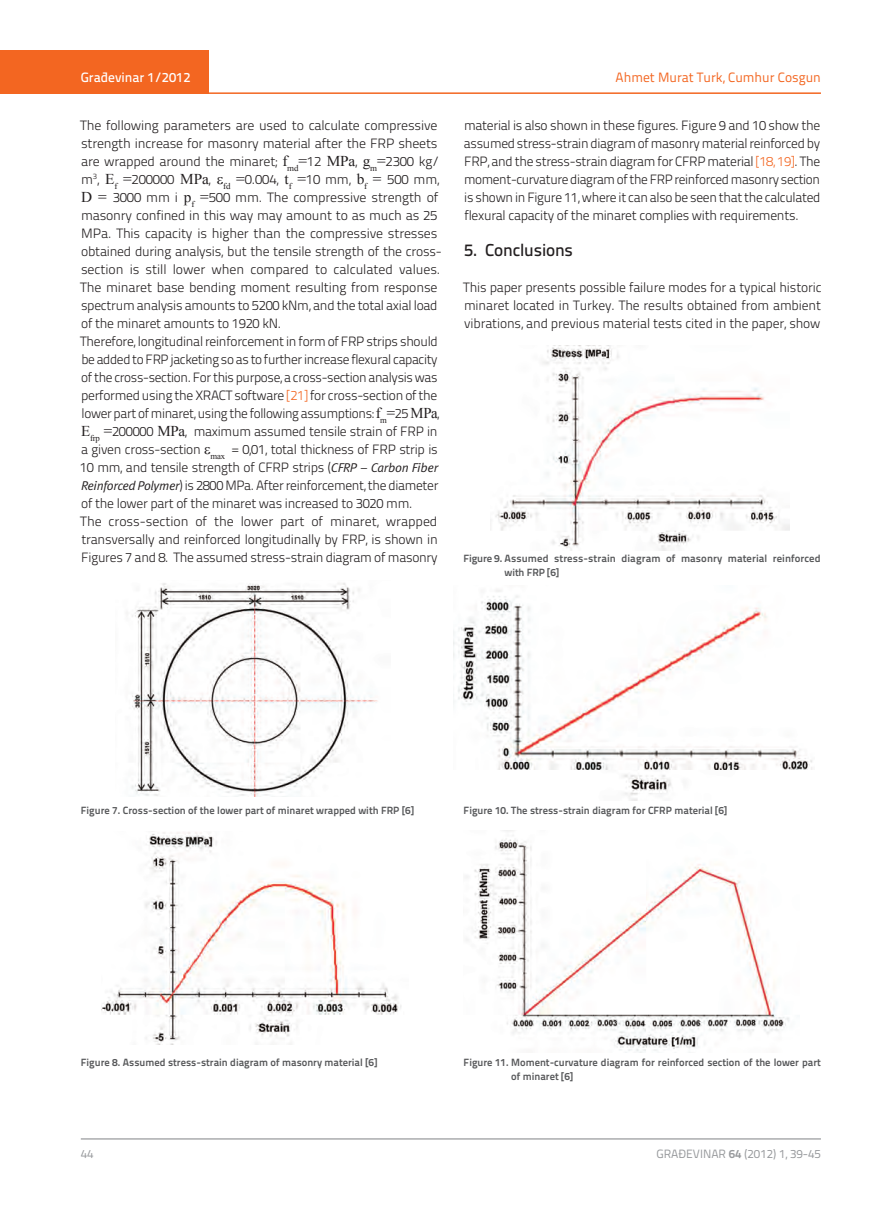
<style>
.page{position:relative;width:872px;height:1212px;background:#fff}
.page>*{position:absolute;margin:0;border:0;box-sizing:border-box;transform-origin:0 0}
.t1{font:500 17.25px "Titillium Text 22 L";letter-spacing:-.01em;color:#231f20}
.t2{font:300 13.5px/18px "Titillium Text 22 L";letter-spacing:-.02em;color:#231f20;text-align:justify}
.t3{font:13.5px "Titillium Text 22 L";color:#f36621}
.t4{font:500 13.5px "Titillium Text 22 L";color:#fff}
.t5{font:12px "Titillium Text 22 L";color:#97999c}
.t6{font:700 10.5px/13.5px "Titillium Text 22 L";color:#57585a}
.s1{font-family:"Times New Roman";font-weight:400;font-size:15px}
.s2{color:#f36621}
.s3{font-family:"Meta Pro";font-weight:400;font-style:italic;font-size:12.75px}
.s4{font-weight:700}
</style>
<div class="page">
<div style="left:0;top:50px;width:208px;height:44px;background:#f36621"></div>
<hr style="left:0;top:92px;width:821px;height:2px;background:#f36621">
<hr style="left:81px;top:1139px;width:740px;height:1px;background:#808285">
<img style="left:466px;top:830px;width:323px;height:222px">
<img style="left:453px;top:590px;width:359px;height:211px">
<img style="left:490px;top:346px;width:299px;height:204px">
<img style="left:126px;top:583px;width:252px;height:213px">
<img style="left:102px;top:832px;width:299px;height:212px">
<p class="t4" style="left:81px;top:67px;width:111px">Građevinar 1/2012</p>
<p class="t2" style="left:80px;top:115px;width:363px;text-align:left">The following parameters are used to calculate compressive strength increase for masonry material after the FRP sheets are wrapped around the minaret; <span class="s1">f</span><sub>md</sub><span class="s1">=</span>12 <span class="s1">MPa</span>, <span class="s1">g</span><sub>m</sub><span class="s1">=</span>2300 kg/ m<sup>3</sup>, <span class="s1">E</span><sub>f</sub> <span class="s1">=</span>200000 <span class="s1">MPa</span>, <sub>fd</sub> <span class="s1">=</span>0.004, <span class="s1">t</span><sub>f</sub> <span class="s1">=</span>10 mm, <span class="s1">b</span><sub>f</sub> <span class="s1">=</span> 500 mm, <span class="s1">D =</span> 3000 mm i <span class="s1">p</span><sub>f</sub> <span class="s1">=</span>500 mm. The compressive strength of masonry confined in this way may amount to as much as 25<br>MPa. This capacity is higher than the compressive stresses obtained during analysis, but the tensile strength of the cross&shy;section is still lower when compared to calculated values.<br>The minaret base bending moment resulting from response spectrum analysis amounts to 5200 kNm, and the total axial load of the minaret amounts to 1920 kN.</p>
<p class="t2" style="left:80px;top:331px;width:361px;text-align:left">Therefore, longitudinal reinforcement in form of FRP strips should be added to FRP jacketing so as to further increase flexural capacity of the cross-section. For this purpose, a cross-section analysis was performed using the XRACT software <span class="s2">[21]</span> for cross-section of the lower part of minaret, using the following assumptions: <span class="s1">f</span><sub>m</sub><span class="s1">=</span>25 <span class="s1">MPa</span>, <span class="s1">E</span><sub>frp</sub> <span class="s1">=</span>200000 <span class="s1">MPa</span>, maximum assumed tensile strain of FRP in a given cross-section <sub>max</sub> = 0,01, total thickness of FRP strip is 10 mm, and tensile strength of CFRP strips (<span class="s3">CFRP – Carbon Fiber Reinforced Polymer</span>) is 2800 MPa. After reinforcement, the diameter of the lower part of the minaret was increased to 3020 mm.</p>
<p class="t2" style="left:80px;top:511px;width:359px">The cross-section of the lower part of minaret, wrapped transversally and reinforced longitudinally by FRP, is shown in Figures 7 and 8. The assumed stress-strain diagram of masonry</p>
<p class="t3" style="left:615px;top:68px;width:207px">Ahmet Murat Turk, Cumhur Cosgun</p>
<p class="t2" style="left:464px;top:115px;width:358px">material is also shown in these figures. Figure 9 and 10 show the assumed stress-strain diagram of masonry material reinforced by FRP, and the stress-strain diagram for CFRP material <span class="s2">[18, 19]</span>. The moment-curvature diagram of the FRP reinforced masonry section is shown in Figure 11, where it can also be seen that the calculated flexural capacity of the minaret complies with requirements.</p>
<p class="t1" style="left:464px;top:237px;width:110px">5. Conclusions</p>
<p class="t2" style="left:463px;top:277px;width:360px">This paper presents possible failure modes for a typical historic minaret located in Turkey. The results obtained from ambient vibrations, and previous material tests cited in the paper, show</p>
<p class="t6" style="left:504px;top:551px;width:317px;text-indent:-41px">Figure 9. Assumed stress-strain diagram of masonry material reinforced with FRP [6]</p>
<p class="t6" style="left:81px;top:803px;width:334px">Figure 7. Cross-section of the lower part of minaret wrapped with FRP [6]</p>
<p class="t6" style="left:463px;top:803px;width:265px">Figure 10. The stress-strain diagram for CFRP material [6]</p>
<p class="t6" style="left:81px;top:1055px;width:298px">Figure 8. Assumed stress-strain diagram of masonry material [6]</p>
<p class="t6" style="left:511px;top:1055px;width:311px;text-indent:-48px">Figure 11. Moment-curvature diagram for reinforced section of the lower part of minaret [6]</p>
<p class="t5" style="left:81px;top:1144px;width:14px">44</p>
<p class="t5" style="left:656px;top:1144px;width:166px">GRAĐEVINAR <span class="s4">64</span> (2012) 1, 39-45</p>
</div>
